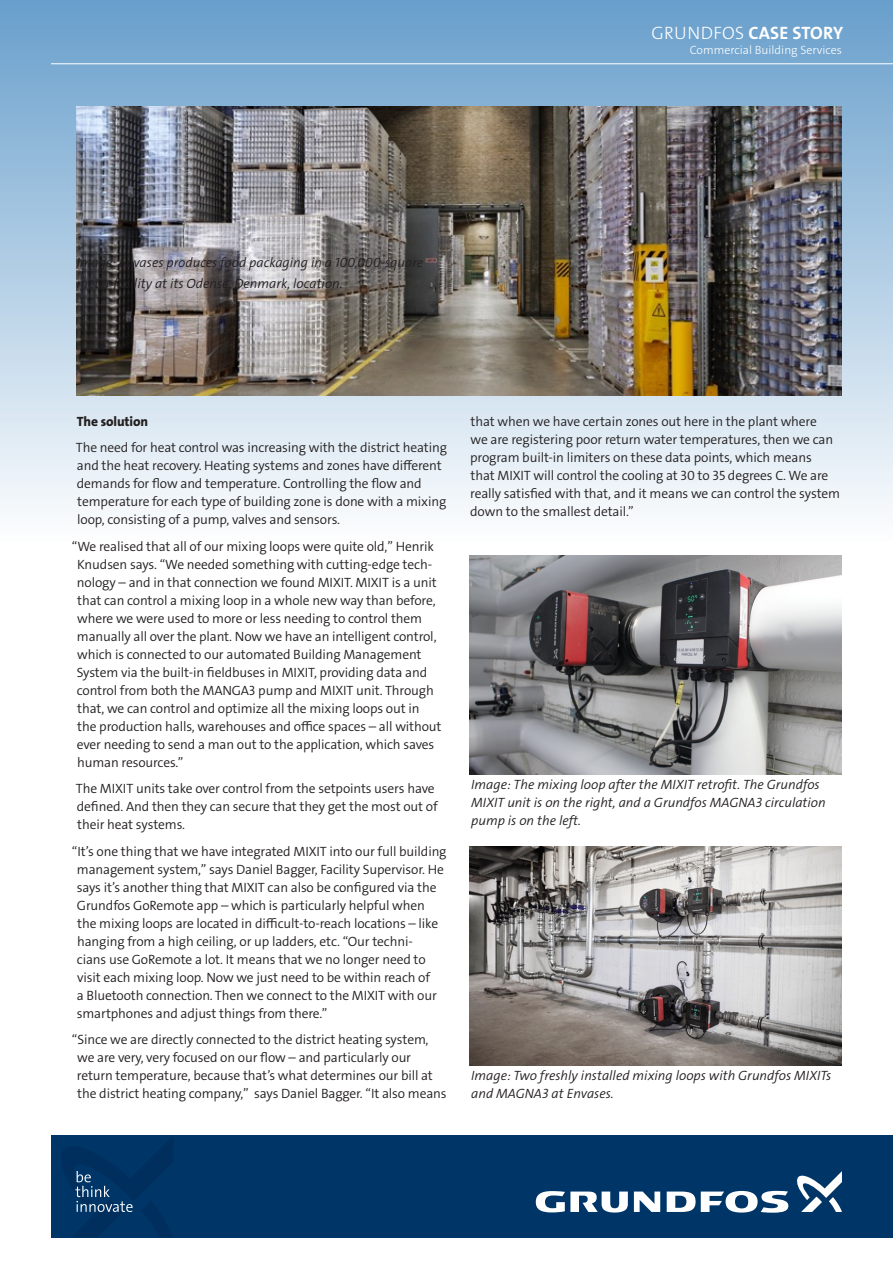
<style>
.page{position:relative;width:893px;height:1263px;background:#fff}
.page>*{position:absolute;margin:0;border:0;box-sizing:border-box;transform-origin:0 0}
.t1{font:18px "Grundfos The Sans V2 OT 7 B";letter-spacing:.005em;color:#fff}
.Brød{font:13.5px/18px "Grundfos The Sans V2 OT 4 SL";letter-spacing:-.01em;color:#231f20}
.t2{font:13.5px/18px "Grundfos The Sans V2 OT 4 SL Italic";color:#231f20}
.Brød-2{font:13.5px "Grundfos The Sans V2 OT 8 XB";letter-spacing:-.01em;color:#231f20}
.t3{font:12px "Grundfos The Sans V2 OT 3 L";color:#fff}
.s1{font-family:"Grundfos The Sans V2 OT 3 L"}
</style>
<div class="page">
<div style="left:0;top:0;width:893px;height:542px;background:linear-gradient(to bottom,#689ecb,#fcfcfd)"></div>
<img style="left:77px;top:106px;width:765px;height:289px">
<img style="left:470px;top:555px;width:372px;height:219px">
<img style="left:470px;top:847px;width:372px;height:219px">
<div style="left:51px;top:1135px;width:842px;height:102px;background:#003667"></div>
<svg style="left:634px;top:1191px;width:26px;height:21px"></svg>
<svg style="left:536px;top:1191px;width:92px;height:21px"></svg>
<svg style="left:667px;top:1191px;width:121px;height:22px"></svg>
<svg style="left:797px;top:1171px;width:45px;height:41px"></svg>
<svg style="left:75px;top:1171px;width:58px;height:41px"></svg>
<hr style="left:51px;top:63px;width:842px;height:1px;background:#fff">
<p class="t1" style="left:652px;top:21px;width:193px"><span class="s1">GRUNDFOS</span> CASE STORY</p>
<p class="t3" style="left:690px;top:42px;width:154px">Commercial Building Services</p>
<p class="t2" style="left:77px;top:252px;width:348px;line-height:21px">Image: Envases produces food packaging in a 100,000-square meter facility at its Odense, Denmark, location.</p>
<p class="Brød-2" style="left:77px;top:412px;width:73px">The solution</p>
<p class="Brød" style="left:76px;top:439px;width:373px">The need for heat control was increasing with the district heating and the heat recovery. Heating systems and zones have different demands for flow and temperature. Controlling the flow and temperature for each type of building zone is done with a mixing loop, consisting of a pump, valves and sensors.</p>
<p class="Brød" style="left:77px;top:537px;width:366px;text-indent:-5px">“We realised that all of our mixing loops were quite old,” Henrik Knudsen says. “We needed something with cutting-edge tech&shy;nology – and in that connection we found MIXIT. MIXIT is a unit that can control a mixing loop in a whole new way than before, where we were used to more or less needing to control them manually all over the plant. Now we have an intelligent control, which is connected to our automated Building Management System via the built-in fieldbuses in MIXIT, providing data and control from both the MANGA3 pump and MIXIT unit. Through that, we can control and optimize all the mixing loops out in the production halls, warehouses and office spaces – all without ever needing to send a man out to the application, which saves human resources.”</p>
<p class="Brød" style="left:76px;top:780px;width:363px">The MIXIT units take over control from the setpoints users have defined. And then they can secure that they get the most out of their heat systems.</p>
<p class="Brød" style="left:77px;top:842px;width:371px;text-indent:-5px">“It’s one thing that we have integrated MIXIT into our full building management system,” says Daniel Bagger, Facility Supervisor. He says it’s another thing that MIXIT can also be configured via the Grundfos GoRemote app – which is particularly helpful when the mixing loops are located in difficult-to-reach locations – like hanging from a high ceiling, or up ladders, etc. “Our techni-<br>cians use GoRemote a lot. It means that we no longer need to visit each mixing loop. Now we just need to be within reach of<br>a Bluetooth connection. Then we connect to the MIXIT with our smartphones and adjust things from there.”</p>
<p class="Brød" style="left:77px;top:1031px;width:371px;text-indent:-5px">“Since we are directly connected to the district heating system, we are very, very focused on our flow – and particularly our return temperature, because that’s what determines our bill at the district heating company,” says Daniel Bagger. “It also means</p>
<p class="Brød" style="left:470px;top:412px;width:371px">that when we have certain zones out here in the plant where<br>we are registering poor return water temperatures, then we can program built-in limiters on these data points, which means<br>that MIXIT will control the cooling at 30 to 35 degrees C. We are really satisfied with that, and it means we can control the system down to the smallest detail.”</p>
<p class="t2" style="left:471px;top:775px;width:356px">Image: The mixing loop after the MIXIT retrofit. The Grundfos<br>MIXIT unit is on the right, and a Grundfos MAGNA3 circulation pump is on the left.</p>
<p class="t2" style="left:471px;top:1067px;width:362px">Image: Two freshly installed mixing loops with Grundfos MIXITs and MAGNA3 at Envases.</p>
</div>
